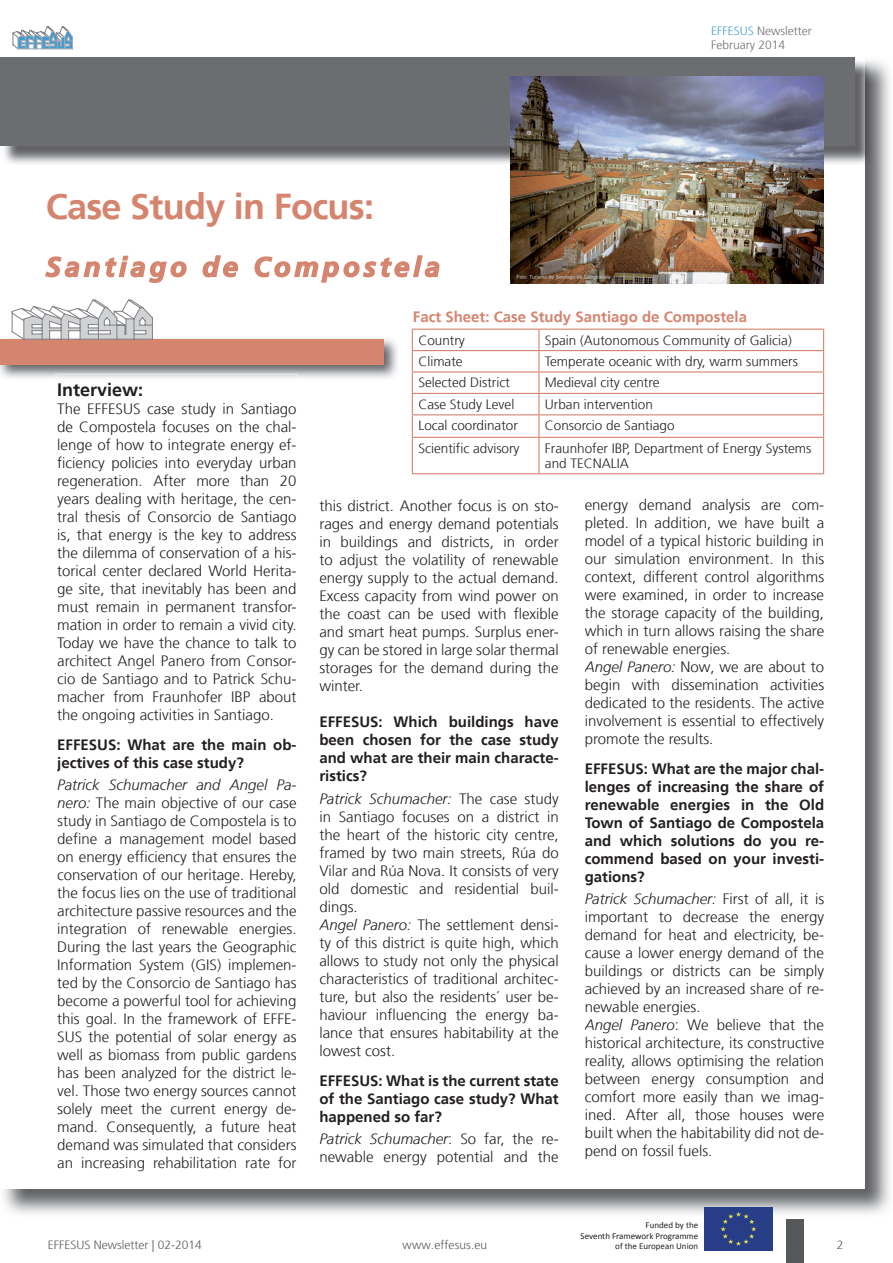
<style>
.page{position:relative;width:893px;height:1263px;background:#fff}
.page>*{position:absolute;margin:0;border:0;box-sizing:border-box;transform-origin:0 0}
.t1{font:700 36px "Frutiger";letter-spacing:-.02em;color:#d5846e}
.t2{font:italic 700 27px "Frutiger";letter-spacing:.15em;color:#d5846e}
.t3{font:700 18px "Frutiger";color:#231f20}
.t4{font:300 15px/18px "Frutiger";color:#231f20}
.t5{font:700 15px/18px "Frutiger";color:#231f20;text-align:justify}
.t6{font:700 15px "Frutiger";color:#d5846e}
.t7{font:300 13.5px/15px "Frutiger";color:#231f20}
.t8{font:300 12px "Frutiger";color:#57585a}
.t9{font:300 12px/14.4px "Frutiger";color:#6c6d70}
.t10{font:9px/10.8px "Calibri";color:#231f20;text-align:right}
.s1{color:#429ad4}
.s2{font-style:italic}
</style>
<div class="page">
<img style="left:841px;top:61px;width:49px;height:1153px">
<img style="left:4px;top:1189px;width:837px;height:25px">
<div style="left:0;top:57px;width:864px;height:1131px;background:#fff"></div>
<div style="left:786px;top:1220px;width:17px;height:43px;background:#57585a"></div>
<img style="left:4px;top:60px;width:869px;height:105px">
<div style="left:0;top:57px;width:855px;height:89px;background:#6c6d70"></div>
<img style="left:0;top:339px;width:397px;height:39px">
<img style="left:56px;top:373px;width:242px;height:5px">
<div style="left:0;top:339px;width:384px;height:26px;background:#d5846e"></div>
<svg style="left:45px;top:255px;width:142px;height:28px"></svg>
<svg style="left:202px;top:255px;width:36px;height:23px"></svg>
<svg style="left:254px;top:255px;width:186px;height:28px"></svg>
<svg style="left:12px;top:26px;width:61px;height:24px"></svg>
<svg style="left:11px;top:299px;width:142px;height:41px"></svg>
<hr style="left:412px;top:329px;width:127px;height:1px;background:#d5846e">
<hr style="left:539px;top:329px;width:285px;height:1px;background:#d5846e">
<hr style="left:412px;top:350px;width:127px;height:1px;background:#d5846e">
<hr style="left:539px;top:350px;width:285px;height:1px;background:#d5846e">
<hr style="left:412px;top:371px;width:127px;height:2px;background:#d5846e">
<hr style="left:539px;top:371px;width:285px;height:2px;background:#d5846e">
<hr style="left:412px;top:393px;width:127px;height:1px;background:#d5846e">
<hr style="left:539px;top:393px;width:285px;height:1px;background:#d5846e">
<hr style="left:412px;top:414px;width:127px;height:1px;background:#d5846e">
<svg style="left:412px;top:330px;width:1px;height:107px"></svg>
<hr style="left:539px;top:414px;width:285px;height:1px;background:#d5846e">
<svg style="left:538px;top:330px;width:1px;height:107px"></svg>
<svg style="left:823px;top:330px;width:1px;height:107px"></svg>
<hr style="left:412px;top:437px;width:127px;height:1px;background:#d5846e">
<hr style="left:412px;top:438px;width:1px;height:35px;background:#d5846e">
<hr style="left:539px;top:437px;width:285px;height:1px;background:#d5846e">
<hr style="left:538px;top:438px;width:1px;height:35px;background:#d5846e">
<hr style="left:823px;top:438px;width:1px;height:35px;background:#d5846e">
<hr style="left:412px;top:473px;width:127px;height:1px;background:#d5846e">
<hr style="left:539px;top:473px;width:285px;height:1px;background:#d5846e">
<img style="left:704px;top:1208px;width:69px;height:42px">
<img style="left:510px;top:77px;width:313px;height:206px">
<h1 class="t1" style="left:46px;top:185px;width:330px">Case Study in Focus:</h1>
<h2 class="t2" style="left:46px;top:251px;width:396px">Santiago de Compostela</h2>
<p class="t9" style="left:711px;top:23px;width:102px"><span class="s1">EFFESUS</span> Newsletter<br>February 2014</p>
<p class="t3" style="left:57px;top:379px;width:88px">Interview:</p>
<p class="t4" style="left:57px;top:400px;width:241px;text-align:justify">The EFFESUS case study in Santiago de Compostela focuses on the chal&shy;lenge of how to integrate energy ef&shy;ficiency policies into everyday urban regeneration. After more than 20 years dealing with heritage, the cen&shy;tral thesis of Consorcio de Santiago is, that energy is the key to address the dilemma of conservation of a his&shy;torical center declared World Herita&shy;ge site, that inevitably has been and must remain in permanent transfor&shy;mation in order to remain a vivid city.<br>Today we have the chance to talk to architect Angel Panero from Consor&shy;cio de Santiago and to Patrick Schu&shy;macher from Fraunhofer IBP about the ongoing activities in Santiago.</p>
<p class="t5" style="left:57px;top:736px;width:241px">EFFESUS: What are the main ob&shy;jectives of this case study?</p>
<p class="t4" style="left:57px;top:776px;width:241px;text-align:justify"><span class="s2">Patrick Schumacher and Angel Pa&shy;nero:</span> The main objective of our case study in Santiago de Compostela is to define a management model based on energy efficiency that ensures the conservation of our heritage. Hereby, the focus lies on the use of traditional architecture passive resources and the integration of renewable energies.<br>During the last years the Geographic Information System (GIS) implemen&shy;ted by the Consorcio de Santiago has become a powerful tool for achieving this goal. In the framework of EFFE-SUS the potential of solar energy as well as biomass from public gardens has been analyzed for the district le&shy;vel. Those two energy sources cannot solely meet the current energy de&shy;mand. Consequently, a future heat demand was simulated that considers an increasing rehabilitation rate for</p>
<p class="t6" style="left:413px;top:308px;width:336px">Fact Sheet: Case Study Santiago de Compostela</p>
<p class="t7" style="left:418px;top:333px;width:48px">Country</p>
<p class="t7" style="left:545px;top:333px;width:248px">Spain (Autonomous Community of Galicia)</p>
<p class="t7" style="left:418px;top:354px;width:46px">Climate</p>
<p class="t7" style="left:545px;top:354px;width:255px">Temperate oceanic with dry, warm summers</p>
<p class="t7" style="left:418px;top:375px;width:93px">Selected District</p>
<p class="t7" style="left:545px;top:375px;width:116px">Medieval city centre</p>
<p class="t7" style="left:418px;top:397px;width:97px">Case Study Level</p>
<p class="t7" style="left:545px;top:397px;width:110px">Urban intervention</p>
<p class="t7" style="left:418px;top:418px;width:101px">Local coordinator</p>
<p class="t7" style="left:545px;top:418px;width:131px">Consorcio de Santiago</p>
<p class="t7" style="left:418px;top:441px;width:103px">Scientific advisory</p>
<p class="t7" style="left:545px;top:441px;width:268px">Fraunhofer IBP, Department of Energy Systems and TECNALIA</p>
<p class="t4" style="left:319px;top:497px;width:241px;text-align:justify">this district. Another focus is on sto&shy;rages and energy demand potentials in buildings and districts, in order to adjust the volatility of renewable energy supply to the actual demand.<br>Excess capacity from wind power on the coast can be used with flexible and smart heat pumps. Surplus ener&shy;gy can be stored in large solar thermal storages for the demand during the winter.</p>
<p class="t5" style="left:319px;top:713px;width:241px">EFFESUS: Which buildings have been chosen for the case study and what are their main characte&shy;ristics?</p>
<p class="t4" style="left:319px;top:789px;width:241px"><span class="s2">Patrick Schumacher:</span> The case study in Santiago focuses on a district in the heart of the historic city centre, framed by two main streets, Rúa do Vilar and Rúa Nova. It consists of very old domestic and residential buil&shy;dings.<br><span class="s2">Angel Panero:</span> The settlement densi&shy;ty of this district is quite high, which allows to study not only the physical characteristics of traditional architec&shy;ture, but also the residents´ user be&shy;haviour influencing the energy ba&shy;lance that ensures habitability at the lowest cost.</p>
<p class="t5" style="left:319px;top:1071px;width:241px">EFFESUS: What is the current state of the Santiago case study? What happened so far?</p>
<p class="t4" style="left:319px;top:1130px;width:241px"><span class="s2">Patrick Schumacher</span>: So far, the re&shy;newable energy potential and the</p>
<p class="t4" style="left:585px;top:495px;width:241px">energy demand analysis are com&shy;pleted. In addition, we have built a model of a typical historic building in our simulation environment. In this context, different control algorithms were examined, in order to increase the storage capacity of the building, which in turn allows raising the share of renewable energies.<br><span class="s2">Angel Panero:</span> Now, we are about to begin with dissemination activities dedicated to the residents. The active involvement is essential to effectively promote the results.</p>
<p class="t5" style="left:585px;top:759px;width:241px">EFFESUS: What are the major chal&shy;lenges of increasing the share of renewable energies in the Old Town of Santiago de Compostela and which solutions do you re&shy;commend based on your investi&shy;gations?</p>
<p class="t4" style="left:585px;top:890px;width:241px"><span class="s2">Patrick Schumacher:</span> First of all, it is important to decrease the energy demand for heat and electricity, be&shy;cause a lower energy demand of the buildings or districts can be simply achieved by an increased share of re&shy;newable energies.<br><span class="s2">Angel Panero</span>: We believe that the historical architecture, its constructive reality, allows optimising the relation between energy consumption and comfort more easily than we imag&shy;ined. After all, those houses were built when the habitability did not de&shy;pend on fossil fuels.</p>
<p class="t10" style="left:581px;top:1219px;width:119px">Funded by the<br>Seventh Framework Programme of the European Union</p>
<p class="t8" style="left:48px;top:1238px;width:156px">EFFESUS Newsletter | 02-2014</p>
<p class="t8" style="left:403px;top:1238px;width:86px">www.effesus.eu</p>
<p class="t8" style="left:837px;top:1238px;width:8px">2</p>
</div>
